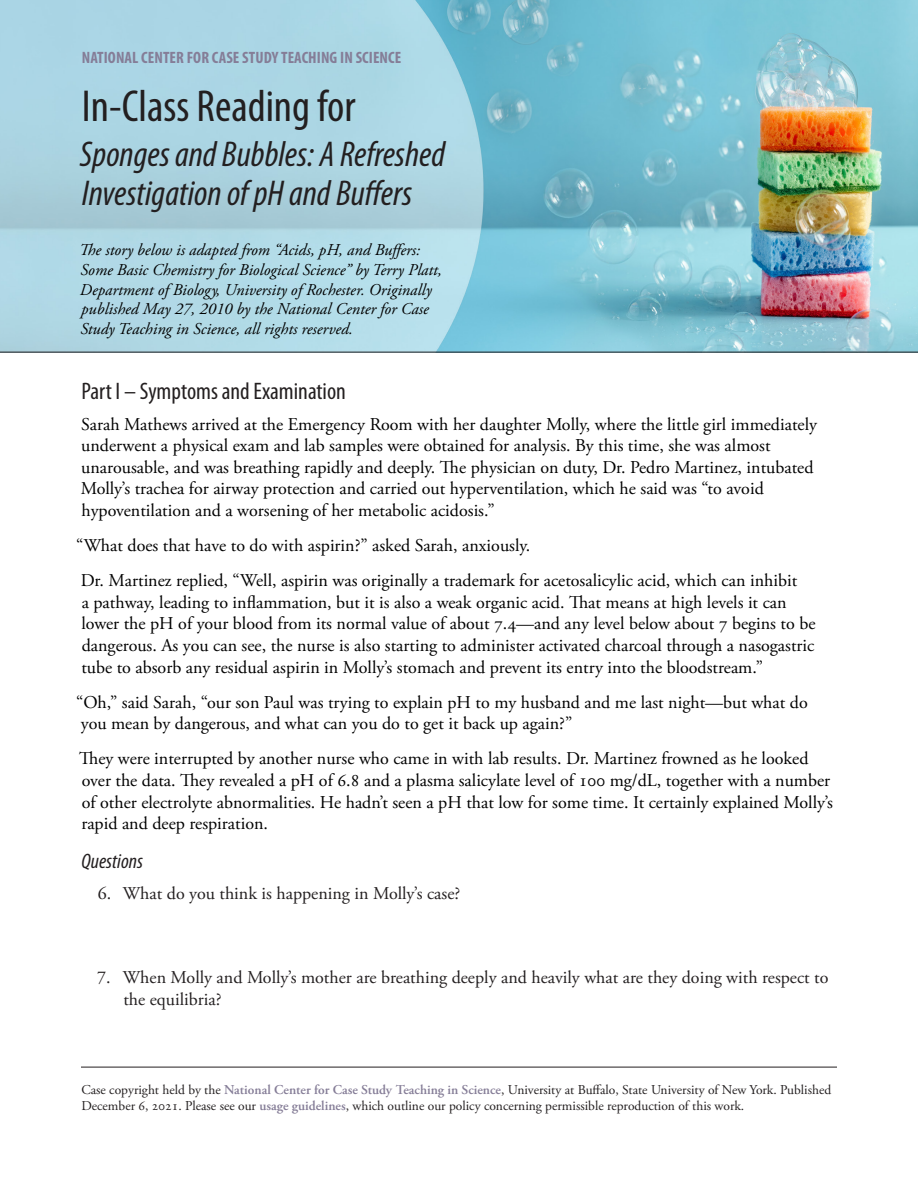
<style>
.page{position:relative;width:918px;height:1188px;background:#fff}
.page>*{position:absolute;margin:0;border:0;box-sizing:border-box;transform-origin:0 0}
.t1{font:condensed 45px "Myriad Pro";color:#231f20}
.t2{font:italic condensed 36px/39px "Myriad Pro";color:#231f20}
.t3{font:condensed 24px "Myriad Pro";color:#231f20}
.t4{font:italic condensed 21px "Myriad Pro";color:#231f20}
.t5{font:18px/21.6px "Adobe Garamond Pro";color:#000}
.t6{font:18px/21.6px "Adobe Garamond Pro";color:#231f20}
.t7{font:italic 16.5px/19.8px "Adobe Garamond Pro";color:#000}
.t8{font:700 condensed 16.5px "Myriad Pro";letter-spacing:.005em;color:#857d97}
.t9{font:13.5px/16.2px "Adobe Garamond Pro";color:#231f20}
.s1{font-style:inherit}
.s2{font-weight:600;color:#857d97}
</style>
<div class="page">
<svg style="left:0;top:0;width:918px;height:352px;background:#97c7d3"></svg>
<hr style="left:81px;top:1067px;width:756px;height:1px;background:#231f20">
<p class="t8" style="left:82px;top:47px;width:321px">NATIONAL CENTER FOR CASE STUDY TEACHING IN SCIENCE</p>
<h1 class="t1" style="left:82px;top:79px;width:275px">In-Class Reading for</h1>
<h2 class="t2" style="left:80px;top:134px;width:367px">Sponges and Bubbles: A Refreshed<br>Investigation of pH and Buffers</h2>
<p class="t7" style="left:79px;top:240px;width:364px">The story below is adapted from “Acids, pH, and Buffers:<br>Some Basic Chemistry for Biological Science” by Terry Platt, Department of Biology, University of Rochester. Originally published May <span class="s1">27, 2010</span> by the National Center for Case Study Teaching in Science, all rights reserved.</p>
<h3 class="t3" style="left:81px;top:377px;width:266px">Part I – Symptoms and Examination</h3>
<p class="t5" style="left:81px;top:414px;width:738px">Sarah Mathews arrived at the Emergency Room with her daughter Molly, where the little girl immediately underwent a physical exam and lab samples were obtained for analysis. By this time, she was almost unarousable, and was breathing rapidly and deeply. The physician on duty, Dr. Pedro Martinez, intubated Molly’s trachea for airway protection and carried out hyperventilation, which he said was “to avoid hypoventilation and a worsening of her metabolic acidosis.”</p>
<p class="t5" style="left:76px;top:528px;width:723px;line-height:35.1px">“What does that have to do with aspirin?” asked Sarah, anxiously.<br>Dr. Martinez replied, “Well, aspirin was originally a trademark for acetosalicylic acid, which can inhibit</p>
<p class="t5" style="left:81px;top:592px;width:736px">a pathway, leading to inflammation, but it is also a weak organic acid. That means at high levels it can lower the pH of your blood from its normal value of about 7.4—and any level below about 7 begins to be dangerous. As you can see, the nurse is also starting to administer activated charcoal through a nasogastric tube to absorb any residual aspirin in Molly’s stomach and prevent its entry into the bloodstream.”</p>
<p class="t5" style="left:76px;top:692px;width:733px">“Oh,” said Sarah, “our son Paul was trying to explain pH to my husband and me last night—but what do you mean by dangerous, and what can you do to get it back up again?”</p>
<p class="t5" style="left:79px;top:749px;width:755px">They were interrupted by another nurse who came in with lab results. Dr. Martinez frowned as he looked over the data. They revealed a pH of 6.8 and a plasma salicylate level of 100 mg/dL, together with a number of other electrolyte abnormalities. He hadn’t seen a pH that low for some time. It certainly explained Molly’s rapid and deep respiration.</p>
<p class="t4" style="left:82px;top:848px;width:63px">Questions</p>
<p class="t6" style="left:98px;top:883px;width:364px">6. What do you think is happening in Molly’s case?</p>
<p class="t6" style="left:123px;top:967px;width:707px;text-indent:-26px">7. When Molly and Molly’s mother are breathing deeply and heavily what are they doing with respect to the equilibria?</p>
<p class="t9" style="left:81px;top:1082px;width:751px">Case copyright held by the <span class="s2">National Center for Case Study Teaching in Science</span>, University at Buffalo, State University of New York. Published<br>December 6, 2021. Please see our <span class="s2">usage guidelines</span>, which outline our policy concerning permissible reproduction of this work.</p>
</div>
